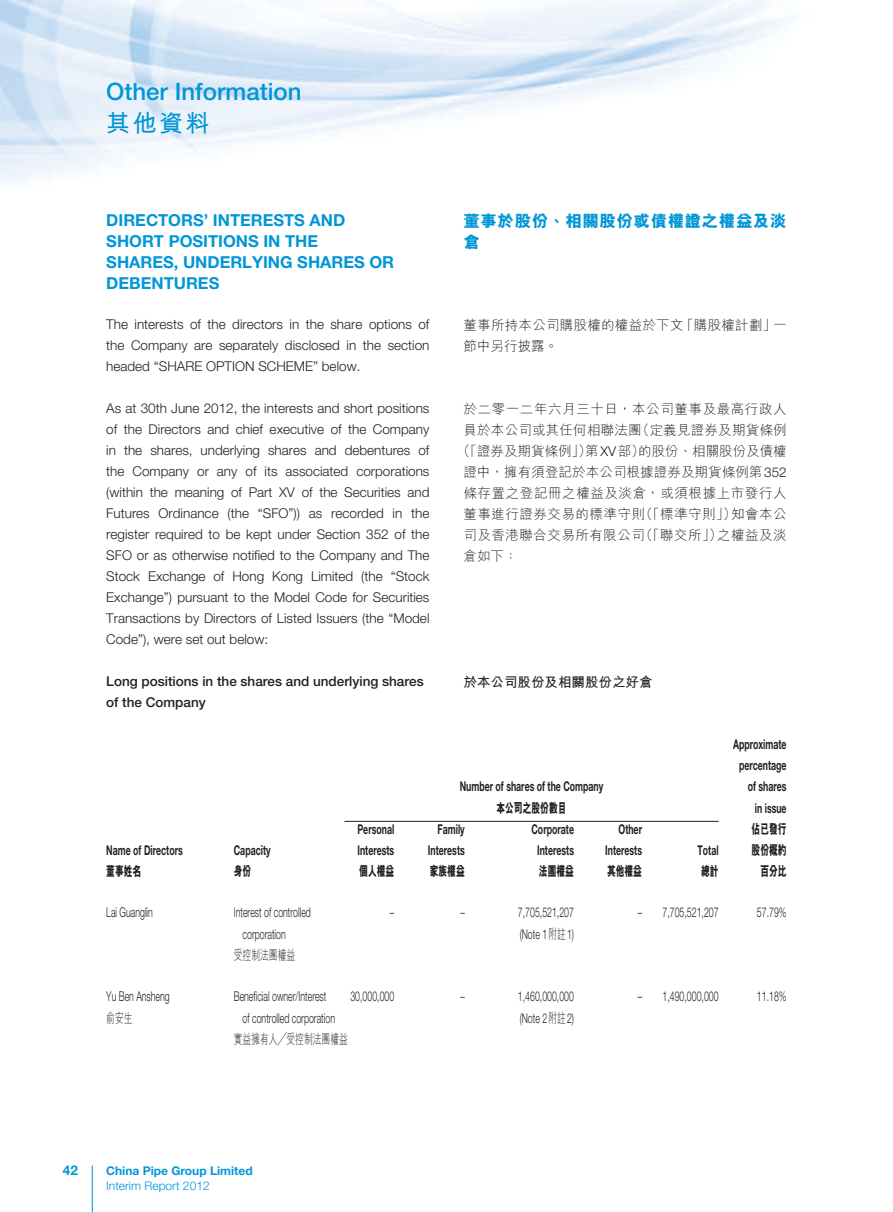
<style>
.page{position:relative;width:893px;height:1212px;background:#fff}
.page>*{position:absolute;margin:0;border:0;box-sizing:border-box;transform-origin:0 0}
.t1{font:500 24px/31.5px "Helvetica Neue LT Std";color:#0096d7}
.t2{font:700 16.5px/21px "Helvetica Neue LT Std";color:#0096d7}
.t3{font:16.5px/21px "M Hei HK Xbold B5 pc H";letter-spacing:.035em;color:#0096d7}
.t4{font:300 13.5px/21px "Helvetica Neue LT Std";color:#231f20;text-align:justify}
.t5{font:300 13.5px "Helvetica Neue LT Std";color:#231f20;scale:.65 1}
.t6{font:700 13.5px/21px "Helvetica Neue LT Std";color:#231f20;text-align:center;scale:.65 1}
.t7{font:13.5px/21px "M Hei HK Light B5 pc H";letter-spacing:.02em;color:#231f20}
.t8{font:500 13.5px/21px "Helvetica Neue LT Std";color:#231f20}
.t9{font:13.5px "M Hei HK Light B5 pc H";letter-spacing:.045em;color:#231f20}
.t10{font:13.5px "M Hei HK Xbold B5 pc H";color:#231f20;scale:.65 1}
.t11{font:13.5px "M Hei HK Light B5 pc H";color:#231f20}
.t12{font:13.5px "M Hei HK Light B5 pc H";color:#231f20;scale:.65 1}
.t13{font:13.5px "M Hei HK Bold B5 pc H";color:#231f20}
.t14{font:13.5px "M Hei HK Light B5 pc H";letter-spacing:.02em;color:#231f20;scale:.65 1}
.t15{font:700 13.5px "Helvetica Neue LT Std";color:#0096d7}
.t16{font:700 12px/15px "Helvetica Neue LT Std";color:#0096d7}
.s1{font-family:"M Hei HK Bold B5 pc H";font-weight:400}
.s2{font-family:"Helvetica Neue LT Std";font-weight:300}
.s3{font-family:"M Hei HK Light B5 pc H";font-weight:400}
.s4{font-weight:300}
</style>
<div class="page">
<hr style="left:92px;top:1165px;width:1px;height:47px;background:#0096d7">
<hr style="left:344px;top:821px;width:375px;height:1px;background:#231f20">
<p class="t1" style="left:106px;top:79px;width:197px">Other Information<span class="s1">其他資料</span></p>
<p class="t2" style="left:106px;top:212px;width:289px">DIRECTORS’ INTERESTS AND<br>SHORT POSITIONS IN THE<br>SHARES, UNDERLYING SHARES OR<br>DEBENTURES</p>
<p class="t4" style="left:106px;top:315px;width:325px">The interests of the directors in the share options of the Company are separately disclosed in the section headed “SHARE OPTION SCHEME” below.</p>
<p class="t4" style="left:106px;top:399px;width:325px">As at 30th June 2012, the interests and short positions of the Directors and chief executive of the Company in the shares, underlying shares and debentures of the Company or any of its associated corporations (within the meaning of Part XV of the Securities and Futures Ordinance (the “SFO”)) as recorded in the register required to be kept under Section 352 of the SFO or as otherwise notified to the Company and The Stock Exchange of Hong Kong Limited (the “Stock Exchange”) pursuant to the Model Code for Securities Transactions by Directors of Listed Issuers (the “Model Code”), were set out below:</p>
<p class="t8" style="left:106px;top:672px;width:319px">Long positions in the shares and underlying shares of the Company</p>
<p class="t3" style="left:463px;top:213px;width:325px">董事於股份、相關股份或債權證之權益及淡倉</p>
<p class="t7" style="left:463px;top:316px;width:325px">董事所持本公司購股權的權益於下文「購股權計劃」一節中另行披露。</p>
<p class="t9" style="left:463px;top:404px;width:325px">於二零一二年六月三十日，本公司董事及最高行政人</p>
<p class="t7" style="left:463px;top:421px;width:325px">員於本公司或其任何相聯法團（定義見證券及期貨條例</p>
<p class="t11" style="left:457px;top:446px;width:331px">（「證券及期貨條例」）第<span class="s2">XV</span>部）的股份、相關股份及債權</p>
<p class="t7" style="left:463px;top:463px;width:325px">證中，擁有須登記於本公司根據證券及期貨條例第<span class="s2">352</span></p>
<p class="t9" style="left:463px;top:488px;width:325px">條存置之登記冊之權益及淡倉，或須根據上市發行人</p>
<p class="t7" style="left:463px;top:505px;width:325px">董事進行證券交易的標準守則（「標準守則」）知會本公</p>
<p class="t7" style="left:463px;top:526px;width:325px">司及香港聯合交易所有限公司（「聯交所」）之權益及淡</p>
<p class="t7" style="left:463px;top:547px;width:55px">倉如下：</p>
<p class="t13" style="left:463px;top:677px;width:190px">於本公司股份及相關股份之好倉</p>
<p class="t6" style="left:733px;top:735px;width:84px">Approximate percentage</p>
<p class="t6" style="left:460px;top:777px;width:222px">Number of shares of the Company</p>
<p class="t6" style="left:748px;top:777px;width:61px">of shares</p>
<p class="t10" style="left:496px;top:803px;width:110px">本公司之股份數目</p>
<p class="t6" style="left:755px;top:799px;width:50px">in issue</p>
<p class="t6" style="left:357px;top:820px;width:58px">Personal</p>
<p class="t6" style="left:438px;top:820px;width:43px">Family</p>
<p class="t6" style="left:531px;top:820px;width:67px">Corporate</p>
<p class="t6" style="left:618px;top:820px;width:38px">Other</p>
<p class="t10" style="left:752px;top:824px;width:55px">佔已發行</p>
<p class="t6" style="left:106px;top:841px;width:119px">Name of Directors</p>
<p class="t6" style="left:234px;top:841px;width:58px">Capacity</p>
<p class="t6" style="left:357px;top:841px;width:58px">Interests</p>
<p class="t6" style="left:428px;top:841px;width:58px">Interests</p>
<p class="t6" style="left:537px;top:841px;width:58px">Interests</p>
<p class="t6" style="left:605px;top:841px;width:58px">Interests</p>
<p class="t6" style="left:697px;top:841px;width:34px">Total</p>
<p class="t10" style="left:752px;top:845px;width:56px">股份概約</p>
<p class="t10" style="left:106px;top:866px;width:55px">董事姓名</p>
<p class="t10" style="left:234px;top:866px;width:28px">身份</p>
<p class="t10" style="left:359px;top:866px;width:55px">個人權益</p>
<p class="t10" style="left:430px;top:866px;width:55px">家族權益</p>
<p class="t10" style="left:539px;top:866px;width:55px">法團權益</p>
<p class="t10" style="left:607px;top:866px;width:55px">其他權益</p>
<p class="t10" style="left:701px;top:866px;width:29px">總計</p>
<p class="t10" style="left:760px;top:866px;width:42px">百分比</p>
<p class="t5" style="left:106px;top:907px;width:73px">Lai Guanglin</p>
<p class="t5" style="left:234px;top:907px;width:120px">Interest of controlled</p>
<p class="t5" style="left:390px;top:907px;width:8px">–</p>
<p class="t5" style="left:460px;top:907px;width:8px">–</p>
<p class="t5" style="left:518px;top:907px;width:88px">7,705,521,207</p>
<p class="t5" style="left:638px;top:907px;width:126px">– 7,705,521,207</p>
<p class="t5" style="left:757px;top:907px;width:47px">57.79%</p>
<p class="t5" style="left:243px;top:929px;width:68px">corporation</p>
<p class="t5" style="left:520px;top:929px;width:85px">(Note 1<span class="s3">附註</span>1)</p>
<p class="t12" style="left:234px;top:950px;width:96px">受控制法團權益</p>
<p class="t5" style="left:106px;top:991px;width:99px">Yu Ben Ansheng</p>
<p class="t5" style="left:234px;top:991px;width:144px">Beneficial owner/Interest</p>
<p class="t5" style="left:350px;top:991px;width:69px">30,000,000</p>
<p class="t5" style="left:460px;top:991px;width:8px">–</p>
<p class="t5" style="left:518px;top:991px;width:88px">1,460,000,000</p>
<p class="t5" style="left:638px;top:991px;width:126px">– 1,490,000,000</p>
<p class="t5" style="left:757px;top:991px;width:47px">11.18%</p>
<p class="t14" style="left:106px;top:1013px;width:42px">俞安生</p>
<p class="t5" style="left:243px;top:1013px;width:144px">of controlled corporation</p>
<p class="t5" style="left:520px;top:1013px;width:85px">(Note 2<span class="s3">附註</span>2)</p>
<p class="t12" style="left:234px;top:1034px;width:177px">實益擁有人╱受控制法團權益</p>
<p class="t15" style="left:63px;top:1166px;width:17px">42</p>
<p class="t16" style="left:106px;top:1165px;width:148px">China Pipe Group Limited<br><span class="s4">Interim Report 2012</span></p>
</div>
